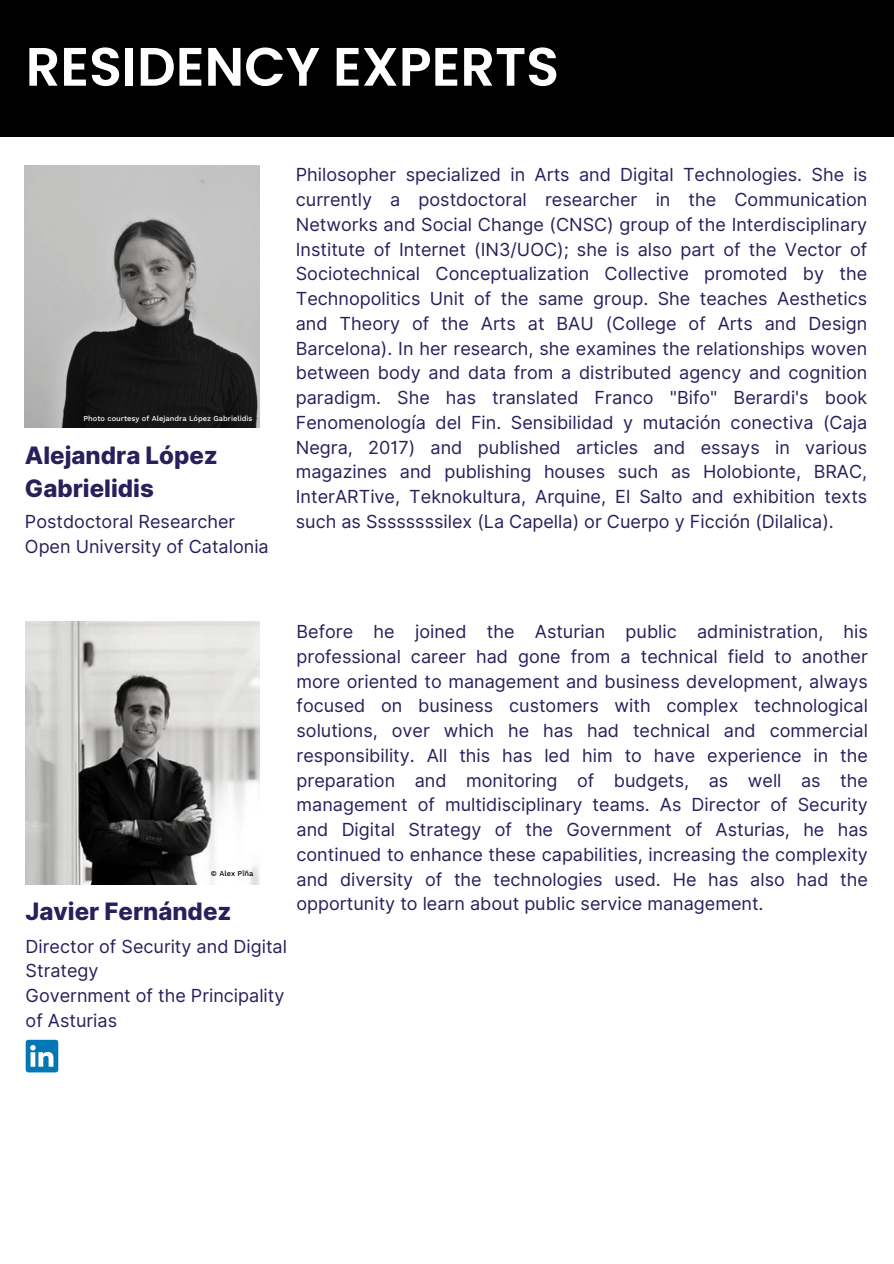
<style>
.page{position:relative;width:894px;height:1264px;background:#fff}
.page>*{position:absolute;margin:0;border:0;box-sizing:border-box;transform-origin:0 0}
.t1{font:600 54px "Poppins";color:#fff}
.t2{font:800 24px/32.7px "Inter";color:#27205b}
.t3{font:18px/24.8px "Inter";color:#27205b;text-align:justify}
.t4{font:500 7.5px "Work Sans";color:#fff}
.t5{font:500 7.5px "Work Sans";color:#000}
</style>
<div class="page">
<img style="left:25px;top:165px;width:234px;height:262px">
<img style="left:26px;top:622px;width:234px;height:262px">
<svg style="left:26px;top:1039px;width:32px;height:33px"></svg>
<div style="left:0;top:0;width:893px;height:136px;background:#000"></div>
<p class="t1" style="left:26px;top:29px;width:535px">RESIDENCY EXPERTS</p>
<h3 class="t4" style="left:84px;top:414px;width:170px">Photo courtesy of Alejandra López Gabrielidis</h3>
<p class="t2" style="left:25px;top:439px;width:194px">Alejandra López<br>Gabrielidis</p>
<h2 class="t3" style="left:25px;top:509px;width:245px">Postdoctoral Researcher<br>Open University of Catalonia</h2>
<h1 class="t3" style="left:296px;top:162px;width:572px">Philosopher specialized in Arts and Digital Technologies. She is currently a postdoctoral researcher in the Communication Networks and Social Change (CNSC) group of the Interdisciplinary Institute of Internet (IN3/UOC); she is also part of the Vector of Sociotechnical Conceptualization Collective promoted by the Technopolitics Unit of the same group. She teaches Aesthetics and Theory of the Arts at BAU (College of Arts and Design Barcelona). In her research, she examines the relationships woven between body and data from a distributed agency and cognition paradigm. She has translated Franco "Bifo" Berardi's book Fenomenología del Fin. Sensibilidad y mutación conectiva (Caja Negra, 2017) and published articles and essays in various magazines and publishing houses such as Holobionte, BRAC, InterARTive, Teknokultura, Arquine, El Salto and exhibition texts such as Ssssssssilex (La Capella) or Cuerpo y Ficción (Dilalica).</h1>
<h3 class="t5" style="left:211px;top:869px;width:44px">© Alex Pîñ a</h3>
<p class="t2" style="left:26px;top:895px;width:207px">Javier Fernández</p>
<h2 class="t3" style="left:26px;top:933px;width:263px;text-align:left">Director of Security and Digital<br>Strategy<br>Government of the Principality of Asturias</h2>
<h3 class="t3" style="left:296px;top:619px;width:572px">Before he joined the Asturian public administration, his professional career had gone from a technical field to another more oriented to management and business development, always focused on business customers with complex technological solutions, over which he has had technical and commercial responsibility. All this has led him to have experience in the preparation and monitoring of budgets, as well as the management of multidisciplinary teams. As Director of Security and Digital Strategy of the Government of Asturias, he has continued to enhance these capabilities, increasing the complexity and diversity of the technologies used. He has also had the opportunity to learn about public service management.</h3>
</div>
